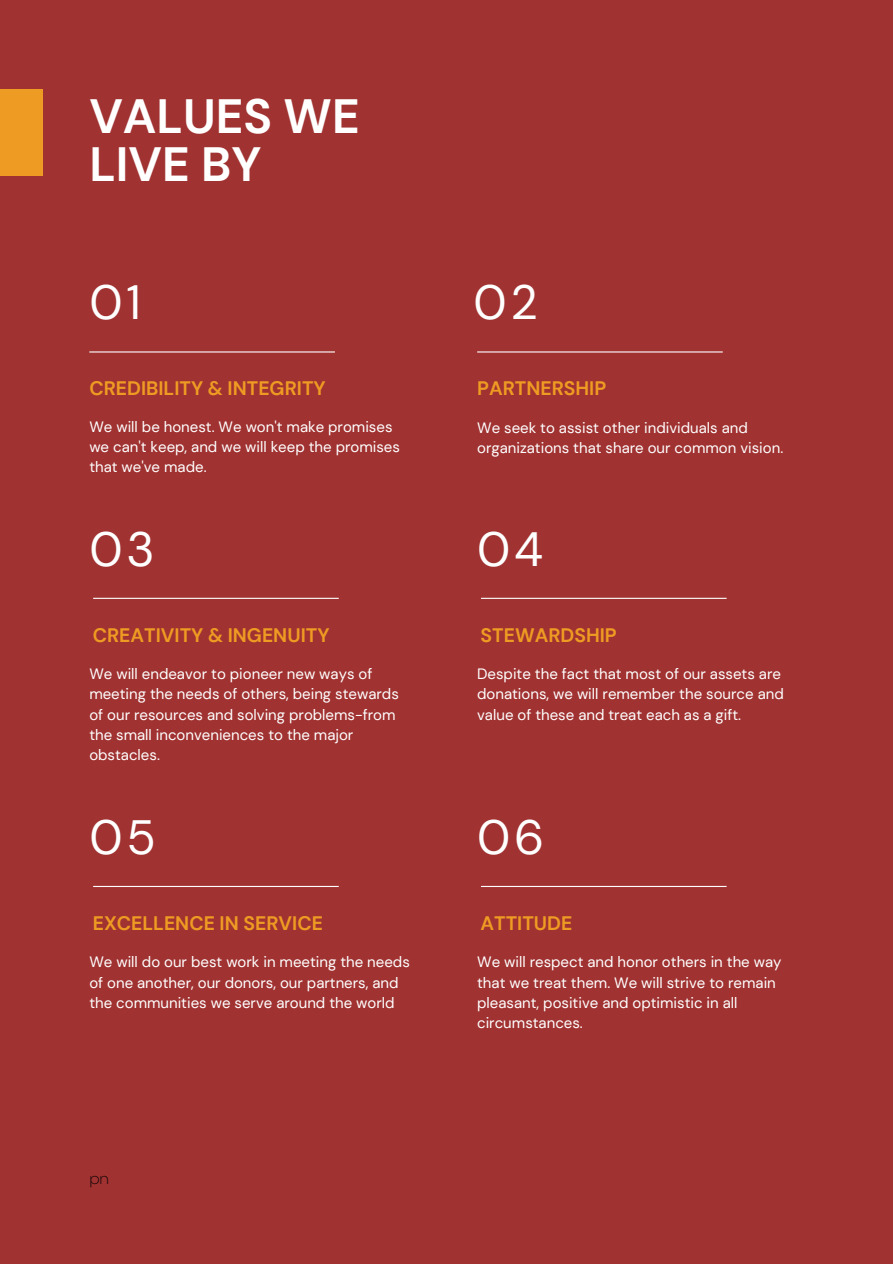
<style>
.page{position:relative;width:893px;height:1264px;background:#fff}
.page>*{position:absolute;margin:0;border:0;box-sizing:border-box;transform-origin:0 0}
.t1{font:700 48px/48.4px "DM Sans";color:#fff}
.t2{font:48px "DM Sans";letter-spacing:.08em;color:#fff}
.t3{font:700 19.5px "DM Sans";color:#ee9b23}
.t4{font:15px/20.2px "DM Sans";color:#fff}
.t5{font:200 15px "Balgin";color:#000001}
</style>
<div class="page">
<div style="left:0;top:0;width:892px;height:1263px;background:#a03231"></div>
<div style="left:0;top:89px;width:43px;height:87px;background:#ee9b23"></div>
<hr style="left:89px;top:351px;width:246px;height:1px;background:#fff">
<hr style="left:477px;top:351px;width:245px;height:1px;background:#fff">
<hr style="left:93px;top:597px;width:246px;height:2px;background:#fff">
<hr style="left:93px;top:885px;width:246px;height:2px;background:#fff">
<hr style="left:481px;top:597px;width:245px;height:2px;background:#fff">
<hr style="left:481px;top:885px;width:245px;height:2px;background:#fff">
<h1 class="t1" style="left:89px;top:92px;width:272px">VALUES WE<br>LIVE BY</h1>
<h1 class="t2" style="left:89px;top:272px;width:53px">01</h1>
<h1 class="t2" style="left:473px;top:273px;width:66px">02</h1>
<h2 class="t3" style="left:89px;top:376px;width:238px">CREDIBILITY &amp; INTEGRITY</h2>
<h2 class="t3" style="left:477px;top:376px;width:131px">PARTNERSHIP</h2>
<p class="t4" style="left:89px;top:416px;width:312px">We will be honest. We won't make promises we can't keep, and we will keep the promises that we've made.</p>
<p class="t4" style="left:477px;top:417px;width:307px">We seek to assist other individuals and organizations that share our common vision.</p>
<h1 class="t2" style="left:89px;top:519px;width:67px">03</h1>
<h1 class="t2" style="left:477px;top:519px;width:68px">04</h1>
<h2 class="t3" style="left:93px;top:622px;width:238px">CREATIVITY &amp; INGENUITY</h2>
<h2 class="t3" style="left:480px;top:622px;width:138px">STEWARDSHIP</h2>
<p class="t4" style="left:89px;top:663px;width:311px">We will endeavor to pioneer new ways of meeting the needs of others, being stewards of our resources and solving problems-from the small inconveniences to the major obstacles.</p>
<p class="t4" style="left:477px;top:663px;width:308px">Despite the fact that most of our assets are donations, we will remember the source and value of these and treat each as a gift.</p>
<h1 class="t2" style="left:89px;top:807px;width:68px">05</h1>
<h1 class="t2" style="left:477px;top:807px;width:69px">06</h1>
<h2 class="t3" style="left:93px;top:910px;width:232px">EXCELLENCE IN SERVICE</h2>
<h2 class="t3" style="left:480px;top:910px;width:93px">ATTITUDE</h2>
<p class="t4" style="left:89px;top:951px;width:322px">We will do our best work in meeting the needs of one another, our donors, our partners, and the communities we serve around the world</p>
<p class="t4" style="left:477px;top:951px;width:306px">We will respect and honor others in the way that we treat them. We will strive to remain pleasant, positive and optimistic in all circumstances.</p>
<p class="t5" style="left:89px;top:1168px;width:21px">pn</p>
</div>
